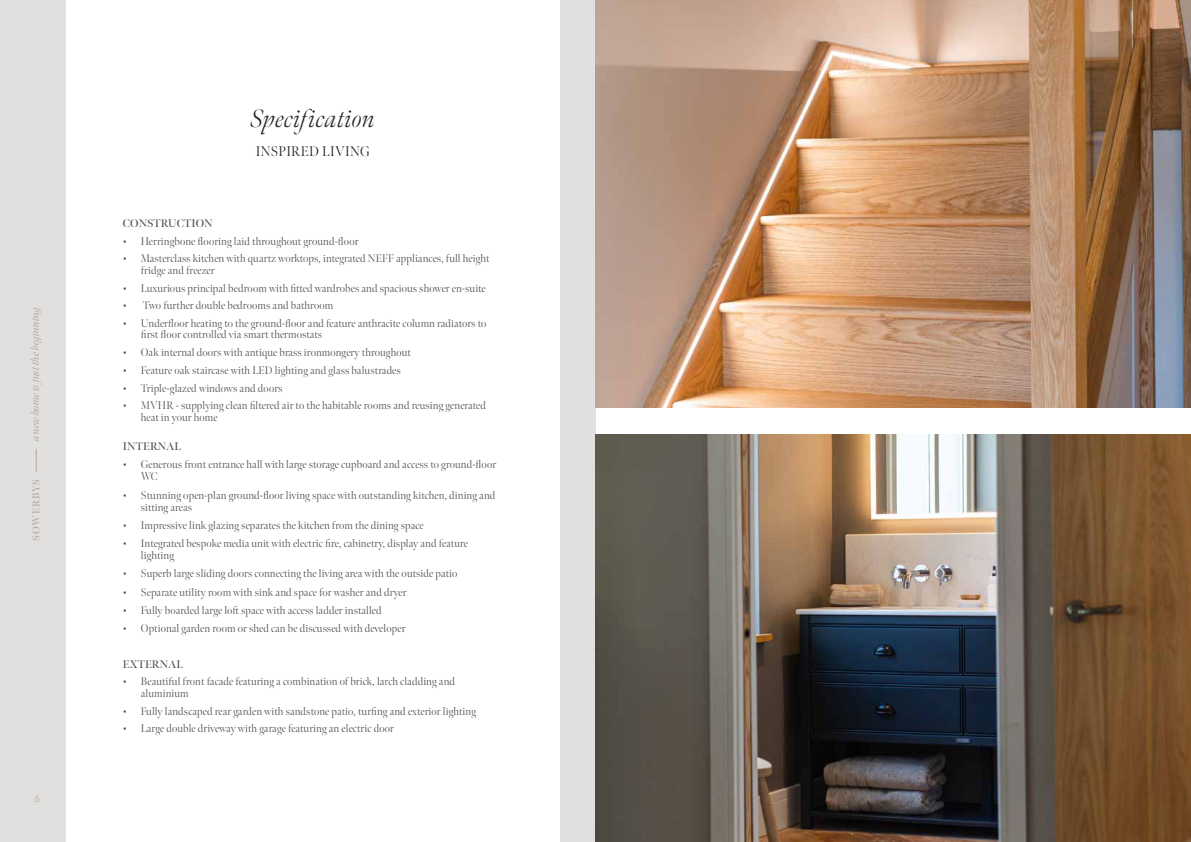
<style>
.page{position:relative;width:1191px;height:842px;background:#fff}
.page>*{position:absolute;margin:0;border:0;box-sizing:border-box;transform-origin:0 0}
.t1{font:italic 300 25px "Meno Banner";letter-spacing:.02em;color:#232323}
.t2{font:300 14px "Meno Banner";letter-spacing:.02em;color:#232323}
.t3{font:300 11px/11.5px "Meno Banner";letter-spacing:.01em;color:#4f4f4f}
.t4{font:600 11px "Meno Banner";letter-spacing:.01em;color:#4f4f4f}
.t5{font:italic 11px "Meno Banner";letter-spacing:-.01em;color:#ada8a0}
.t6{font:600 10px "Meno Banner";letter-spacing:.08em;color:#ada8a0}
.t7{font:300 10px "Quasimoda";color:#ada8a0}
</style>
<div class="page">
<div style="left:0;top:0;width:595px;height:842px;background:#e2e0df"></div>
<svg style="left:36px;top:449px;width:1px;height:22px"></svg>
<img style="left:595px;top:435px;width:595px;height:407px">
<img style="left:595px;top:0;width:596px;height:407px">
<div style="left:66px;top:0;width:493px;height:842px;background:#fff"></div>
<p class="t5" style="left:29px;top:441px;width:138px;rotate:-90deg">a new home is just the beginning</p>
<p class="t6" style="left:30px;top:541px;width:63px;rotate:-90deg">SOWERBYS</p>
<p class="t7" style="left:35px;top:791px;width:7px">6</p>
<h1 class="t1" style="left:250px;top:104px;width:126px">Specification</h1>
<p class="t2" style="left:256px;top:143px;width:116px">INSPIRED LIVING</p>
<p class="t4" style="left:123px;top:216px;width:91px">CONSTRUCTION</p>
<p class="t3" style="left:123px;top:235px;width:237px">• Herringbone flooring laid throughout ground-floor</p>
<p class="t3" style="left:141px;top:253px;width:350px;text-indent:-18px">• Masterclass kitchen with quartz worktops, integrated NEFF appliances, full height fridge and freezer</p>
<p class="t3" style="left:123px;top:282px;width:364px">• Luxurious principal bedroom with fitted wardrobes and spacious shower en-suite</p>
<p class="t3" style="left:123px;top:300px;width:212px">• Two further double bedrooms and bathroom</p>
<p class="t3" style="left:141px;top:318px;width:347px;text-indent:-18px">• Underfloor heating to the ground-floor and feature anthracite column radiators to first floor controlled via smart thermostats</p>
<p class="t3" style="left:123px;top:347px;width:290px">• Oak internal doors with antique brass ironmongery throughout</p>
<p class="t3" style="left:123px;top:365px;width:279px">• Feature oak staircase with LED lighting and glass balustrades</p>
<p class="t3" style="left:123px;top:382px;width:161px">• Triple-glazed windows and doors</p>
<p class="t3" style="left:141px;top:400px;width:347px;text-indent:-18px">• MVHR - supplying clean filtered air to the habitable rooms and reusing generated heat in your home</p>
<p class="t4" style="left:123px;top:439px;width:60px">INTERNAL</p>
<p class="t3" style="left:141px;top:459px;width:357px;line-height:12px;text-indent:-18px">• Generous front entrance hall with large storage cupboard and access to ground-floor<br>WC</p>
<p class="t3" style="left:141px;top:489px;width:356px;line-height:12px;text-indent:-18px">• Stunning open-plan ground-floor living space with outstanding kitchen, dining and sitting areas</p>
<p class="t3" style="left:123px;top:520px;width:302px">• Impressive link glazing separates the kitchen from the dining space</p>
<p class="t3" style="left:141px;top:537px;width:329px;line-height:12px;text-indent:-18px">• Integrated bespoke media unit with electric fire, cabinetry, display and feature lighting</p>
<p class="t3" style="left:123px;top:568px;width:336px">• Superb large sliding doors connecting the living area with the outside patio</p>
<p class="t3" style="left:123px;top:586px;width:285px">• Separate utility room with sink and space for washer and dryer</p>
<p class="t3" style="left:123px;top:604px;width:260px">• Fully boarded large loft space with access ladder installed</p>
<p class="t3" style="left:123px;top:623px;width:284px">• Optional garden room or shed can be discussed with developer</p>
<p class="t4" style="left:123px;top:657px;width:62px">EXTERNAL</p>
<p class="t3" style="left:141px;top:676px;width:316px;text-indent:-18px">• Beautiful front facade featuring a combination of brick, larch cladding and aluminium</p>
<p class="t3" style="left:123px;top:705px;width:355px">• Fully landscaped rear garden with sandstone patio, turfing and exterior lighting</p>
<p class="t3" style="left:123px;top:723px;width:272px">• Large double driveway with garage featuring an electric door</p>
</div>
